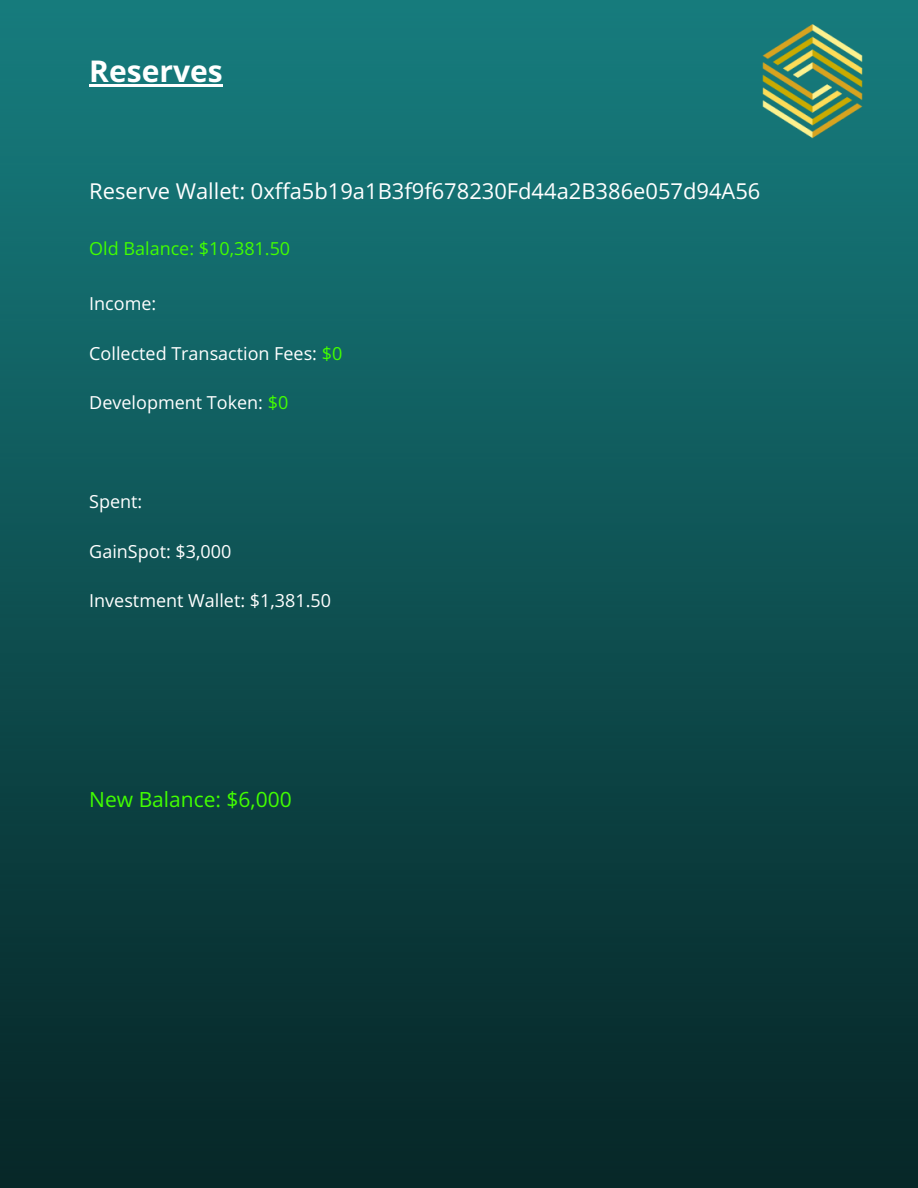
<style>
.page{position:relative;width:918px;height:1188px;background:#fff}
.page>*{position:absolute;margin:0;border:0;box-sizing:border-box;transform-origin:0 0}
.t1{font:700 30px "Open Sans Hebrew";color:#fff}
.t2{font:21.9px "Open Sans Hebrew";color:#fff}
.t3{font:21px "Open Sans Hebrew";color:#42ff00}
.t4{font:18px "Open Sans Hebrew";color:#fff}
.t5{font:18px "Open Sans Hebrew";color:#42ff00}
.s1{color:#42ff00}
</style>
<div class="page">
<img style="left:0;top:0;width:918px;height:1188px">
<img style="left:731px;top:0;width:162px;height:162px">
<hr style="left:89px;top:84px;width:134px;height:3px;background:#fff">
<h1 class="t1" style="left:89px;top:50px;width:135px">Reserves</h1>
<p class="t2" style="left:89px;top:175px;width:673px">Reserve Wallet: 0xffa5b19a1B3f9f678230Fd44a2B386e057d94A56</p>
<p class="t5" style="left:89px;top:236px;width:202px">Old Balance: $10,381.50</p>
<p class="t4" style="left:89px;top:291px;width:69px">Income:</p>
<p class="t4" style="left:89px;top:341px;width:255px">Collected Transaction Fees: <span class="s1">$0</span></p>
<p class="t4" style="left:89px;top:390px;width:201px">Development Token: <span class="s1">$0</span></p>
<p class="t4" style="left:89px;top:489px;width:55px">Spent:</p>
<p class="t4" style="left:89px;top:539px;width:144px">GainSpot: $3,000</p>
<p class="t4" style="left:89px;top:588px;width:243px">Investment Wallet: $1,381.50</p>
<p class="t3" style="left:89px;top:785px;width:204px">New Balance: $6,000</p>
</div>
